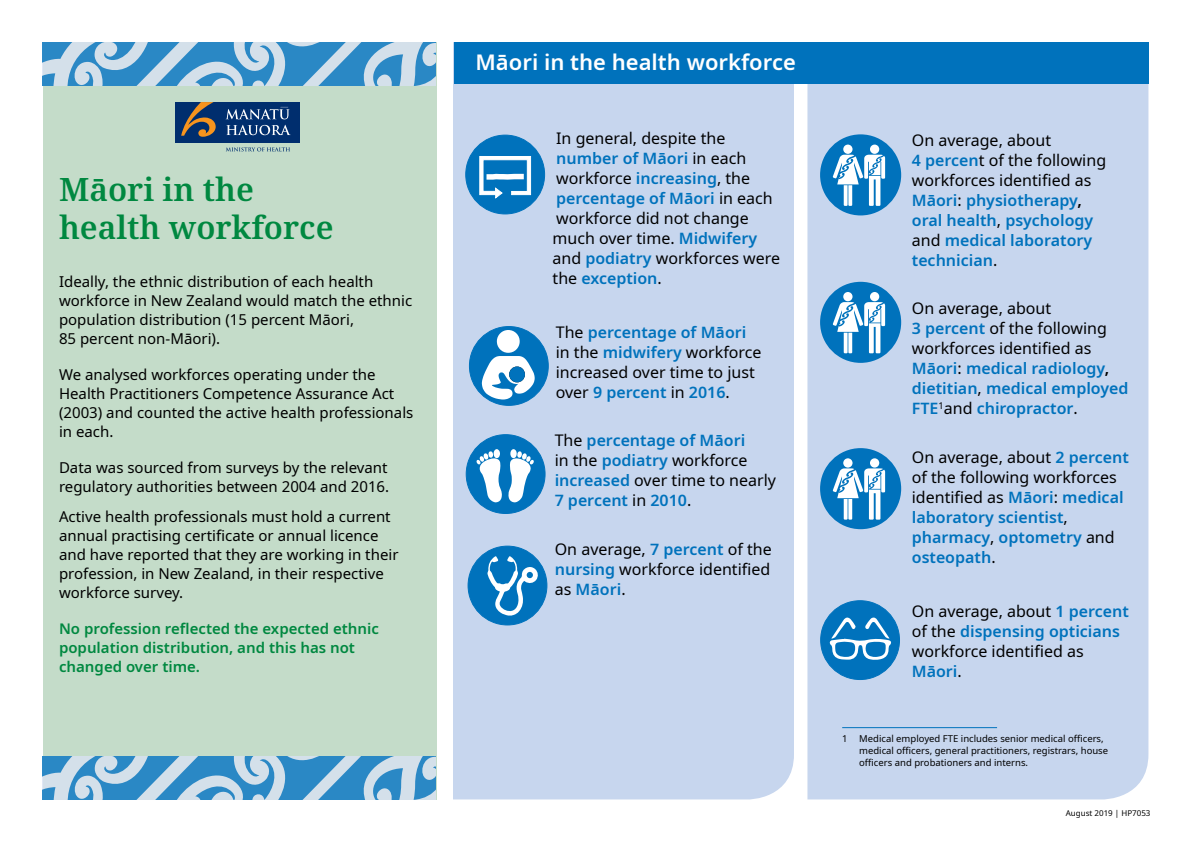
<style>
.page{position:relative;width:1191px;height:842px;background:#fff}
.page>*{position:absolute;margin:0;border:0;box-sizing:border-box;transform-origin:0 0}
.t1{font:600 32px/38px "Noto Serif";color:#008840}
.t2{font:600 22px "Noto Sans";color:#fff}
.t3{font:800 18px "Noto Sans";color:#fff}
.t4{font:600 16px/20px "Noto Sans";color:#0072bc}
.t5{font:16px/20px "Noto Sans";color:#000}
.t6{font:15px/19px "Noto Sans";color:#000}
.t7{font:600 15px/19px "Noto Sans";color:#008840}
.t8{font:9.5px/12px "Noto Sans";color:#000}
.t9{font:8px "Noto Sans";color:#000}
.s1{font-weight:600;color:#0072bc}
.s2{font-weight:400;color:#000}
.s3{color:#000}
</style>
<div class="page">
<div style="left:807px;top:42px;width:341px;height:757px;background:#c7d6ee"></div>
<div style="left:43px;top:42px;width:394px;height:757px;background:#c4dcc9"></div>
<svg style="left:42px;top:43px;width:394px;height:43px"></svg>
<svg style="left:43px;top:756px;width:393px;height:43px"></svg>
<div style="left:176px;top:102px;width:124px;height:40px;background:#002e6e"></div>
<svg style="left:181px;top:102px;width:35px;height:35px"></svg>
<svg style="left:226px;top:107px;width:63px;height:12px"></svg>
<svg style="left:226px;top:125px;width:65px;height:10px"></svg>
<svg style="left:226px;top:147px;width:64px;height:4px"></svg>
<div style="left:453px;top:42px;width:341px;height:757px;background:#c7d6ee"></div>
<div style="left:454px;top:43px;width:694px;height:41px;background:#0072bc"></div>
<div style="left:468px;top:546px;width:79px;height:79px;background:#0072bc;border-radius:50%"></div>
<div style="left:467px;top:546px;width:80px;height:79px;border:1px solid #0072bc;border-radius:50%"></div>
<svg style="left:487px;top:556px;width:52px;height:59px"></svg>
<div style="left:469px;top:327px;width:79px;height:78px;background:#0072bc;border-radius:50%"></div>
<div style="left:469px;top:326px;width:80px;height:80px;border:1px solid #0072bc;border-radius:50%"></div>
<svg style="left:482px;top:330px;width:52px;height:69px"></svg>
<div style="left:466px;top:135px;width:78px;height:79px;background:#0072bc;border-radius:50%"></div>
<div style="left:465px;top:135px;width:80px;height:79px;border:1px solid #0072bc;border-radius:50%"></div>
<svg style="left:479px;top:156px;width:52px;height:43px"></svg>
<div style="left:820px;top:601px;width:79px;height:78px;background:#0072bc;border-radius:50%"></div>
<div style="left:820px;top:600px;width:80px;height:80px;border:1px solid #0072bc;border-radius:50%"></div>
<svg style="left:829px;top:617px;width:62px;height:43px"></svg>
<div style="left:466px;top:435px;width:79px;height:78px;background:#0072bc;border-radius:50%"></div>
<div style="left:466px;top:434px;width:79px;height:80px;border:1px solid #0072bc;border-radius:50%"></div>
<svg style="left:476px;top:449px;width:26px;height:53px"></svg>
<svg style="left:508px;top:449px;width:26px;height:53px"></svg>
<div style="left:820px;top:134px;width:81px;height:81px;background:#0072bc;border-radius:50%"></div>
<div style="left:870px;top:145px;width:9px;height:9px;background:#fff;border-radius:50%"></div>
<div style="left:843px;top:145px;width:9px;height:9px;background:#fff;border-radius:50%"></div>
<svg style="left:833px;top:155px;width:52px;height:51px"></svg>
<div style="left:820px;top:282px;width:81px;height:81px;background:#0072bc;border-radius:50%"></div>
<div style="left:870px;top:292px;width:9px;height:9px;background:#fff;border-radius:50%"></div>
<div style="left:843px;top:292px;width:9px;height:9px;background:#fff;border-radius:50%"></div>
<svg style="left:833px;top:302px;width:52px;height:51px"></svg>
<div style="left:820px;top:448px;width:81px;height:81px;background:#0072bc;border-radius:50%"></div>
<div style="left:870px;top:458px;width:9px;height:10px;background:#fff;border-radius:50%"></div>
<div style="left:843px;top:458px;width:9px;height:10px;background:#fff;border-radius:50%"></div>
<svg style="left:833px;top:468px;width:52px;height:52px"></svg>
<hr style="left:842px;top:727px;width:155px;height:1px;background:#0072bc">
<h1 class="t1" style="left:59px;top:172px;width:276px">Māori in the health workforce</h1>
<p class="t6" style="left:59px;top:272px;width:355px">Ideally, the ethnic distribution of each health workforce in New Zealand would match the ethnic population distribution (15 percent Māori,<br>85 percent non-Māori).</p>
<p class="t6" style="left:59px;top:365px;width:356px">We analysed workforces operating under the Health Practitioners Competence Assurance Act (2003) and counted the active health professionals in each.</p>
<p class="t6" style="left:59px;top:458px;width:332px">Data was sourced from surveys by the relevant regulatory authorities between 2004 and 2016.</p>
<p class="t6" style="left:59px;top:507px;width:341px">Active health professionals must hold a current annual practising certificate or annual licence and have reported that they are working in their profession, in New Zealand, in their respective workforce survey.</p>
<p class="t7" style="left:59px;top:619px;width:321px">No profession reflected the expected ethnic population distribution, and this has not changed over time.</p>
<p class="t3" style="left:111px;top:198px;width:12px">+</p>
<p class="t3" style="left:367px;top:472px;width:12px">+</p>
<h2 class="t2" style="left:475px;top:47px;width:322px">Māori in the health workforce</h2>
<p class="t5" style="left:552px;top:129px;width:229px">In general, despite the <span class="s1">number of Māori</span> in each workforce <span class="s1">increasing</span>, the <span class="s1">percentage of Māori</span> in each workforce did not change much over time. <span class="s1">Midwifery </span>and <span class="s1">podiatry</span> workforces were the <span class="s1">exception</span>.</p>
<p class="t5" style="left:556px;top:323px;width:207px">The <span class="s1">percentage of Māori </span>in the <span class="s1">midwifery</span> workforce increased over time to just over <span class="s1">9 percent</span> in <span class="s1">2016</span>.</p>
<p class="t4" style="left:554px;top:431px;width:223px"><span class="s2">The</span> percentage of Māori<br><span class="s2">in the</span> podiatry <span class="s2">workforce </span>increased <span class="s2">over time to nearly<br></span>7 percent <span class="s2">in</span> 2010<span class="s2">.</span></p>
<p class="t5" style="left:555px;top:539px;width:218px;text-align:justify">On average, <span class="s1">7 percent</span> of the <span class="s1">nursing</span> workforce identified as <span class="s1">Māori</span>.</p>
<p class="t4" style="left:912px;top:131px;width:196px"><span class="s2">On average, about<br></span>4 percen<span class="s2">t of the following workforces identified as<br></span>Māori<span class="s2">:</span> physiotherapy<span class="s3">, </span>oral health<span class="s2">,</span> psychology <span class="s2">and</span> medical laboratory technician<span class="s2">.</span></p>
<p class="t4" style="left:912px;top:299px;width:218px"><span class="s2">On average, about<br></span>3 percent <span class="s2">of the following workforces identified as<br></span>Māori<span class="s2">:</span> medical radiology<span class="s3">, </span>dietitian<span class="s2">,</span> medical employed<br>FTE<sup>1</sup><span class="s2">and</span> chiropractor<span class="s2">.</span></p>
<p class="t4" style="left:912px;top:447px;width:218px"><span class="s2">On average, about</span> 2 percent <span class="s2">of the following workforces identified as</span> Māori<span class="s2">:</span> medical laboratory scientist<span class="s2">, </span>pharmacy<span class="s2">,</span> optometry <span class="s2">and </span>osteopath<span class="s2">.</span></p>
<p class="t5" style="left:912px;top:601px;width:218px">On average, about <span class="s1">1 percent </span>of the <span class="s1">dispensing opticians </span>workforce identified as<br><span class="s1">Māori</span>.</p>
<p class="t8" style="left:859px;top:733px;width:250px;text-indent:-17px">1 Medical employed FTE includes senior medical officers, medical officers, general practitioners, registrars, house officers and probationers and interns.</p>
<p class="t9" style="left:1065px;top:807px;width:86px">August 2019 | HP7053</p>
</div>
